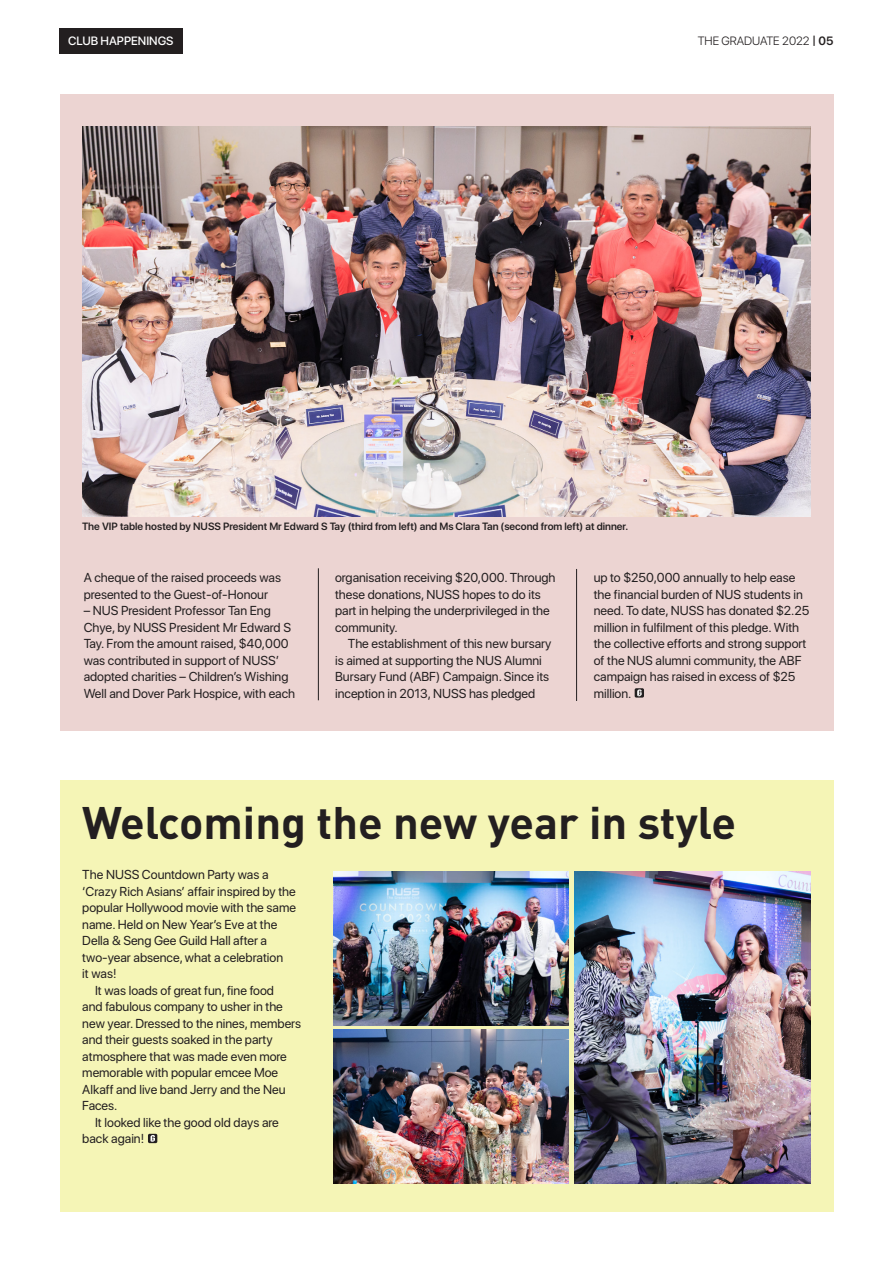
<style>
.page{position:relative;width:893px;height:1263px;background:#fff}
.page>*{position:absolute;margin:0;border:0;box-sizing:border-box;transform-origin:0 0}
.Headline{font:700 45px "DINOT";color:#231f20}
.Bodytext_No_Indent{font:12.9px/16.5px "SF Pro Display";color:#231f20}
.Bodytext{font:12.9px/16.5px "SF Pro Display";color:#231f20}
.t1{font:300 12px "SF Pro Display";color:#231f20}
.t2{font:500 12px "SF Pro Display";color:#fff}
.t3{font:600 10.5px "SF Pro Display";color:#231f20}
.s1{font-weight:500}
.s2{font-weight:600}
</style>
<div class="page">
<div style="left:60px;top:94px;width:773px;height:636px;background:#ecd4d2"></div>
<div style="left:60px;top:28px;width:123px;height:26px;background:#231f20"></div>
<img style="left:82px;top:126px;width:729px;height:390px">
<hr style="left:318px;top:568px;width:1px;height:132px;background:#231f20">
<hr style="left:576px;top:569px;width:1px;height:132px;background:#231f20">
<div style="left:60px;top:780px;width:773px;height:432px;background:#f5f5b6"></div>
<img style="left:333px;top:872px;width:235px;height:153px">
<img style="left:333px;top:1030px;width:235px;height:154px">
<img style="left:574px;top:872px;width:237px;height:312px">
<div style="left:635px;top:688px;width:9px;height:10px;background:#231f20;border-radius:2px"></div>
<svg style="left:637px;top:689px;width:5px;height:7px"></svg>
<div style="left:148px;top:1134px;width:9px;height:9px;background:#231f20;border-radius:2px"></div>
<svg style="left:150px;top:1135px;width:5px;height:7px"></svg>
<p class="t2" style="left:68px;top:33px;width:107px">CLUB HAPPENINGS</p>
<p class="t1" style="left:698px;top:33px;width:137px">THE GRADUATE 2022 <span class="s1">|</span> <span class="s2">05</span></p>
<p class="t3" style="left:82px;top:519px;width:548px">The VIP table hosted by NUSS President Mr Edward S Tay (third from left) and Ms Clara Tan (second from left) at dinner.</p>
<p class="Bodytext_No_Indent" style="left:84px;top:569px;width:199px">A cheque of the raised proceeds was presented to the Guest-of-Honour</p>
<p class="Bodytext_No_Indent" style="left:84px;top:602px;width:213px">– NUS President Professor Tan Eng Chye, by NUSS President Mr Edward S Tay. From the amount raised, $40,000 was contributed in support of NUSS’ adopted charities – Children’s Wishing Well and Dover Park Hospice, with each</p>
<p class="Bodytext_No_Indent" style="left:335px;top:569px;width:222px">organisation receiving $20,000. Through these donations, NUSS hopes to do its part in helping the underprivileged in the community.</p>
<p class="Bodytext" style="left:335px;top:635px;width:218px;text-indent:13px">The establishment of this new bursary is aimed at supporting the NUS Alumni Bursary Fund (ABF) Campaign. Since its inception in 2013, NUSS has pledged</p>
<p class="Bodytext" style="left:594px;top:569px;width:217px">up to $250,000 annually to help ease the financial burden of NUS students in need. To date, NUSS has donated $2.25 million in fulfilment of this pledge. With the collective efforts and strong support of the NUS alumni community, the ABF campaign has raised in excess of $25 million.</p>
<p class="Headline" style="left:82px;top:792px;width:656px">Welcoming the new year in style</p>
<p class="Bodytext_No_Indent" style="left:82px;top:866px;width:188px">The NUSS Countdown Party was a</p>
<p class="Bodytext_No_Indent" style="left:82px;top:883px;width:215px;text-align:justify">‘Crazy Rich Asians’ affair inspired by the popular Hollywood movie with the same name. Held on New Year’s Eve at the</p>
<p class="Bodytext_No_Indent" style="left:82px;top:932px;width:186px">Della &amp; Seng Gee Guild Hall after a</p>
<p class="Bodytext_No_Indent" style="left:82px;top:949px;width:202px">two-year absence, what a celebration</p>
<p class="Bodytext_No_Indent" style="left:82px;top:965px;width:36px">it was!</p>
<p class="Bodytext" style="left:95px;top:982px;width:181px">It was loads of great fun, fine food</p>
<p class="Bodytext_No_Indent" style="left:82px;top:998px;width:202px">and fabulous company to usher in the</p>
<p class="Bodytext_No_Indent" style="left:82px;top:1015px;width:220px">new year. Dressed to the nines, members</p>
<p class="Bodytext_No_Indent" style="left:82px;top:1031px;width:206px">and their guests soaked in the party atmosphere that was made even more memorable with popular emcee Moe</p>
<p class="Bodytext_No_Indent" style="left:82px;top:1081px;width:205px">Alkaff and live band Jerry and the Neu</p>
<p class="Bodytext_No_Indent" style="left:82px;top:1097px;width:37px">Faces.</p>
<p class="Bodytext" style="left:95px;top:1114px;width:185px">It looked like the good old days are</p>
<p class="Bodytext_No_Indent" style="left:82px;top:1130px;width:63px">back again!</p>
</div>
